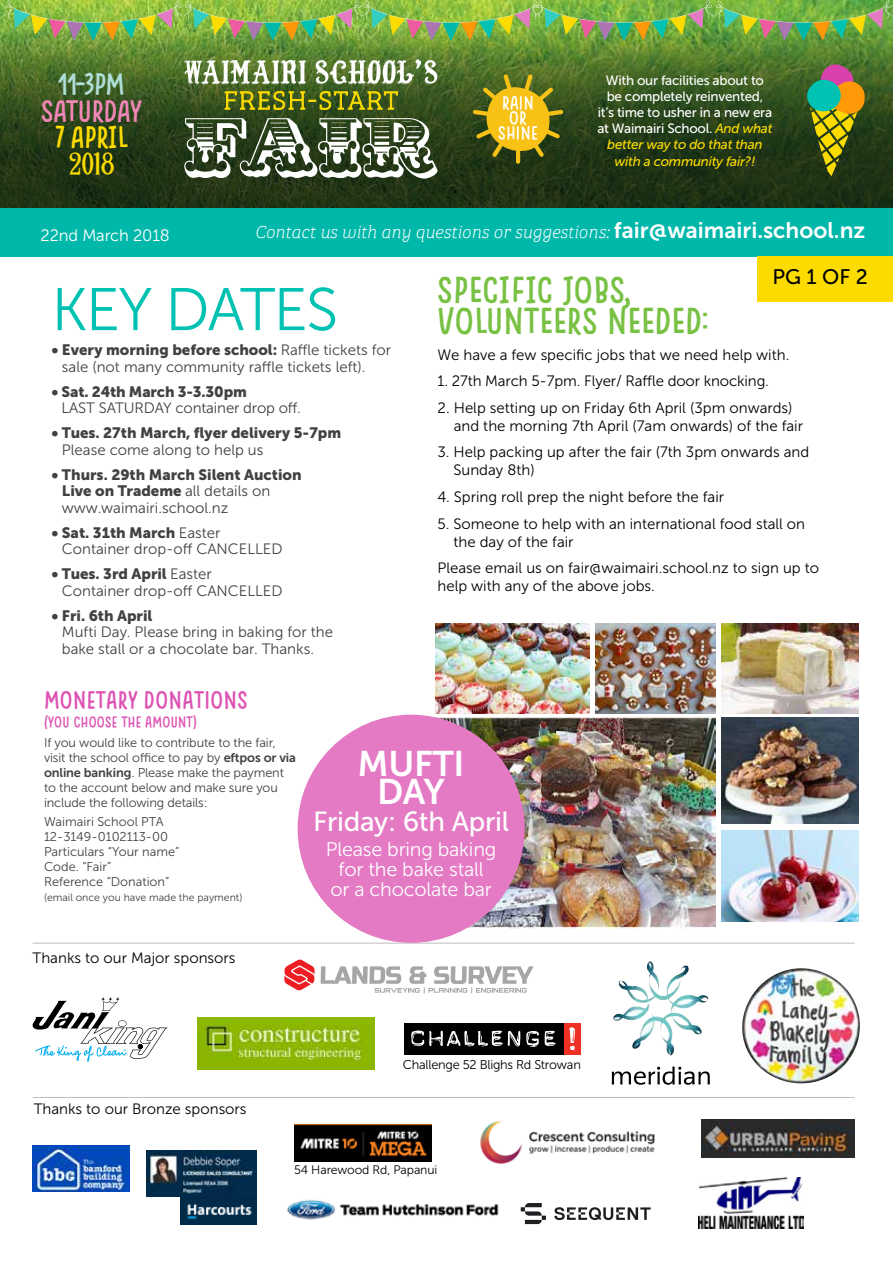
<style>
.page{position:relative;width:893px;height:1263px;background:#fff}
.page>*{position:absolute;margin:0;border:0;box-sizing:border-box;transform-origin:0 0}
.t1{font:60px "Museo Sans 300";letter-spacing:-.03em;color:#00c2b3}
.t2{font:36px/31.5px "Something Looks Natural";color:#78c143}
.t3{font:35.55px/27.6px "Museo Sans 700";letter-spacing:-.01em;color:#fff;text-align:center}
.t4{font:29.55px "Something Looks Natural";letter-spacing:-.025em;color:#f287b7}
.t5{font:29.55px "Something Looks Natural";color:#b0ded8}
.t6{font:29.55px "Something Looks Natural";letter-spacing:-.025em;color:#fcdb00}
.t7{font:29.55px "Rumble Brave";color:#fcdb00}
.t8{font:27.6px "Museo Sans 500";letter-spacing:-.01em;color:#fff}
.t9{font:24px "Something Looks Natural";color:#dd53b3}
.t10{font:21px "Museo Sans 500";color:#000}
.t11{font:19.65px/19.6px "Museo Sans 300";letter-spacing:-.01em;color:#fff;text-align:center}
.t12{font:18.3px/14.9px "Something Looks Natural";color:#fff;text-align:center}
.t13{font:italic 18px "Bree Serif Th";letter-spacing:-.005em;color:#fff}
.t14{font:16.5px "Museo Sans 300";letter-spacing:-.01em;color:#fff}
.t15{font:15px/18px "Museo Sans 300";color:#000}
.t16{font:15px/16.5px "Museo Sans 300";color:#414042}
.t17{font:15px/16.5px "Museo Sans 900";color:#414042}
.t18{font:15px "Something Looks Natural";color:#dd53b3}
.t19{font:13.5px/16.2px "Museo Sans 500";letter-spacing:-.02em;color:#fff;text-align:center}
.t20{font:12.75px/15px "Museo Sans 300";letter-spacing:-.01em;color:#414042}
.t21{font:12.75px "Museo Sans 300";letter-spacing:-.02em;color:#000}
.t22{font:12.3px "Museo Sans 300";letter-spacing:-.01em;color:#000}
.t23{font:10.5px "Museo Sans 300";color:#414042}
.s1{font-style:italic;color:#fcdb00}
.s2{font-family:"Museo Sans 700";font-style:normal;font-size:22.5px}
.s3{font-family:"Museo Sans 300"}
.s4{font-family:"Museo Sans 700"}
</style>
<div class="page">
<svg style="left:0;top:27px;width:893px;height:181px;background:#344f1e"></svg>
<svg style="left:806px;top:64px;width:59px;height:115px;background:#69742f"></svg>
<svg style="left:184px;top:118px;width:253px;height:61px"></svg>
<svg style="left:225px;top:91px;width:173px;height:19px;background:#777f14"></svg>
<svg style="left:184px;top:59px;width:253px;height:25px"></svg>
<svg style="left:516px;top:116px;width:4px;height:48px"></svg>
<svg style="left:473px;top:74px;width:90px;height:83px;background:#978919"></svg>
<div style="left:0;top:208px;width:893px;height:49px;background:#00b8aa"></div>
<img style="left:4px;top:0;width:889px;height:41px">
<hr style="left:33px;top:1097px;width:822px;height:1px;background:#bcbec0">
<svg style="left:554px;top:1207px;width:97px;height:13px"></svg>
<svg style="left:521px;top:1203px;width:25px;height:21px"></svg>
<img style="left:33px;top:1145px;width:96px;height:47px">
<img style="left:294px;top:1124px;width:137px;height:37px">
<img style="left:181px;top:1196px;width:75px;height:28px">
<img style="left:147px;top:1150px;width:109px;height:46px">
<img style="left:286px;top:1199px;width:213px;height:21px">
<img style="left:698px;top:1177px;width:106px;height:51px">
<hr style="left:33px;top:943px;width:822px;height:1px;background:#bcbec0">
<svg style="left:32px;top:997px;width:136px;height:65px"></svg>
<img style="left:198px;top:1017px;width:177px;height:53px">
<img style="left:621px;top:961px;width:33px;height:38px">
<svg style="left:612px;top:1067px;width:98px;height:18px"></svg>
<div style="left:563px;top:1023px;width:18px;height:31px;background:#ee3124"></div>
<svg style="left:569px;top:1027px;width:7px;height:24px"></svg>
<div style="left:404px;top:1023px;width:159px;height:31px;background:#000"></div>
<svg style="left:526px;top:1030px;width:30px;height:17px"></svg>
<svg style="left:411px;top:1030px;width:109px;height:17px"></svg>
<img style="left:742px;top:968px;width:118px;height:115px">
<img style="left:480px;top:1121px;width:175px;height:43px">
<svg style="left:284px;top:959px;width:31px;height:31px"></svg>
<svg style="left:321px;top:966px;width:213px;height:27px"></svg>
<img style="left:701px;top:1120px;width:154px;height:37px">
<img style="left:436px;top:717px;width:279px;height:211px">
<img style="left:722px;top:717px;width:136px;height:106px">
<img style="left:596px;top:623px;width:119px;height:90px">
<img style="left:722px;top:623px;width:136px;height:90px">
<img style="left:436px;top:623px;width:154px;height:90px">
<img style="left:722px;top:831px;width:136px;height:91px">
<div style="left:298px;top:715px;width:227px;height:228px;background:#e479c4;border-radius:50%"></div>
<div style="left:758px;top:257px;width:135px;height:45px;background:#fcdb00"></div>
<h3 class="t5" style="left:58px;top:66px;width:69px">11-3PM</h3>
<h3 class="t4" style="left:41px;top:93px;width:103px">SATURDAY</h3>
<h3 class="t6" style="left:55px;top:119px;width:74px">7 APRIL</h3>
<h3 class="t7" style="left:69px;top:146px;width:48px">2018</h3>
<p class="t14" style="left:41px;top:226px;width:131px">22nd March 2018</p>
<p class="t12" style="left:498px;top:95px;width:41px">RAIN<br>OR<br>SHINE</p>
<p class="t19" style="left:597px;top:72px;width:177px">With our facilities about to be completely reinvented, it’s time to usher in a new era at Waimairi School. <span class="s1">And what better way to do that than with a community fair?!</span></p>
<p class="t13" style="left:255px;top:219px;width:612px">Contact us with any questions or suggestions: <span class="s2">fair@waimairi.school.nz</span></p>
<h1 class="t1" style="left:51px;top:277px;width:288px">KEY DATES</h1>
<p class="t17" style="left:51px;top:342px;width:341px">• Every morning before school: <span class="s3">Raffle tickets for</span></p>
<p class="t16" style="left:62px;top:358px;width:305px">sale (not many community raffle tickets left).</p>
<p class="t17" style="left:51px;top:383px;width:197px">• Sat. 24th March 3-3.30pm</p>
<p class="t16" style="left:62px;top:400px;width:241px">LAST SATURDAY container drop off.</p>
<p class="t17" style="left:51px;top:425px;width:291px">• Tues. 27th March, flyer delivery 5-7pm</p>
<p class="t16" style="left:62px;top:441px;width:203px">Please come along to help us</p>
<p class="t17" style="left:62px;top:466px;width:241px;text-indent:-10px">• Thurs. 29th March Silent Auction<br>Live on Trademe <span class="s3">all details on</span></p>
<p class="t16" style="left:62px;top:499px;width:168px">www.waimairi.school.nz</p>
<p class="t17" style="left:51px;top:524px;width:171px">• Sat. 31th March <span class="s3">Easter</span></p>
<p class="t16" style="left:62px;top:541px;width:222px">Container drop-off CANCELLED</p>
<p class="t17" style="left:51px;top:566px;width:162px">• Tues. 3rd April <span class="s3">Easter</span></p>
<p class="t16" style="left:62px;top:582px;width:222px">Container drop-off CANCELLED</p>
<p class="t17" style="left:51px;top:607px;width:102px">• Fri. 6th April</p>
<p class="t16" style="left:62px;top:624px;width:273px">Mufti Day. Please bring in baking for the bake stall or a chocolate bar. Thanks.</p>
<h3 class="t10" style="left:772px;top:265px;width:97px">PG 1 OF 2</h3>
<h2 class="t2" style="left:437px;top:273px;width:273px">SPECIFIC JOBS,<br>VOLUNTEERS NEEDED:</h2>
<p class="t15" style="left:437px;top:346px;width:353px">We have a few specific jobs that we need help with.</p>
<p class="t15" style="left:437px;top:372px;width:333px">1. 27th March 5-7pm. Flyer/ Raffle door knocking.</p>
<p class="t15" style="left:454px;top:399px;width:351px;text-indent:-16px">2. Help setting up on Friday 6th April (3pm onwards) and the morning 7th April (7am onwards) of the fair</p>
<p class="t15" style="left:453px;top:443px;width:357px;text-indent:-16px">3. Help packing up after the fair (7th 3pm onwards and<br>Sunday 8th)</p>
<p class="t15" style="left:437px;top:488px;width:288px">4. Spring roll prep the night before the fair</p>
<p class="t15" style="left:453px;top:514px;width:353px;text-indent:-16px">5. Someone to help with an international food stall on the day of the fair</p>
<p class="t15" style="left:437px;top:559px;width:383px">Please email us on fair@waimairi.school.nz to sign up to help with any of the above jobs.</p>
<h3 class="t9" style="left:44px;top:685px;width:206px">MONETARY DONATIONS</h3>
<p class="t18" style="left:44px;top:713px;width:155px">(YOU CHOOSE THE AMOUNT)</p>
<p class="t20" style="left:44px;top:735px;width:253px">If you would like to contribute to the fair, visit the school office to pay by <span class="s4">eftpos or via online banking</span>. Please make the payment to the account below and make sure you include the following details:</p>
<p class="t20" style="left:44px;top:814px;width:137px">Waimairi School PTA<br>12-3149-0102113-00<br>Particulars “Your name”<br>Code. “Fair”<br>Reference “Donation”</p>
<p class="t23" style="left:44px;top:892px;width:200px">(email once you have made the payment)</p>
<p class="t15" style="left:33px;top:949px;width:204px">Thanks to our Major sponsors</p>
<h3 class="t3" style="left:358px;top:750px;width:108px">MUFTI<br>DAY</h3>
<h3 class="t8" style="left:313px;top:806px;width:197px">Friday: 6th April</h3>
<h3 class="t11" style="left:326px;top:840px;width:172px">Please bring baking for the bake stall<br>or a chocolate bar</h3>
<p class="t15" style="left:34px;top:1100px;width:214px">Thanks to our Bronze sponsors</p>
<p class="t21" style="left:403px;top:1057px;width:180px">Challenge 52 Blighs Rd Strowan</p>
<p class="t22" style="left:294px;top:1163px;width:145px">54 Harewood Rd, Papanui</p>
</div>
